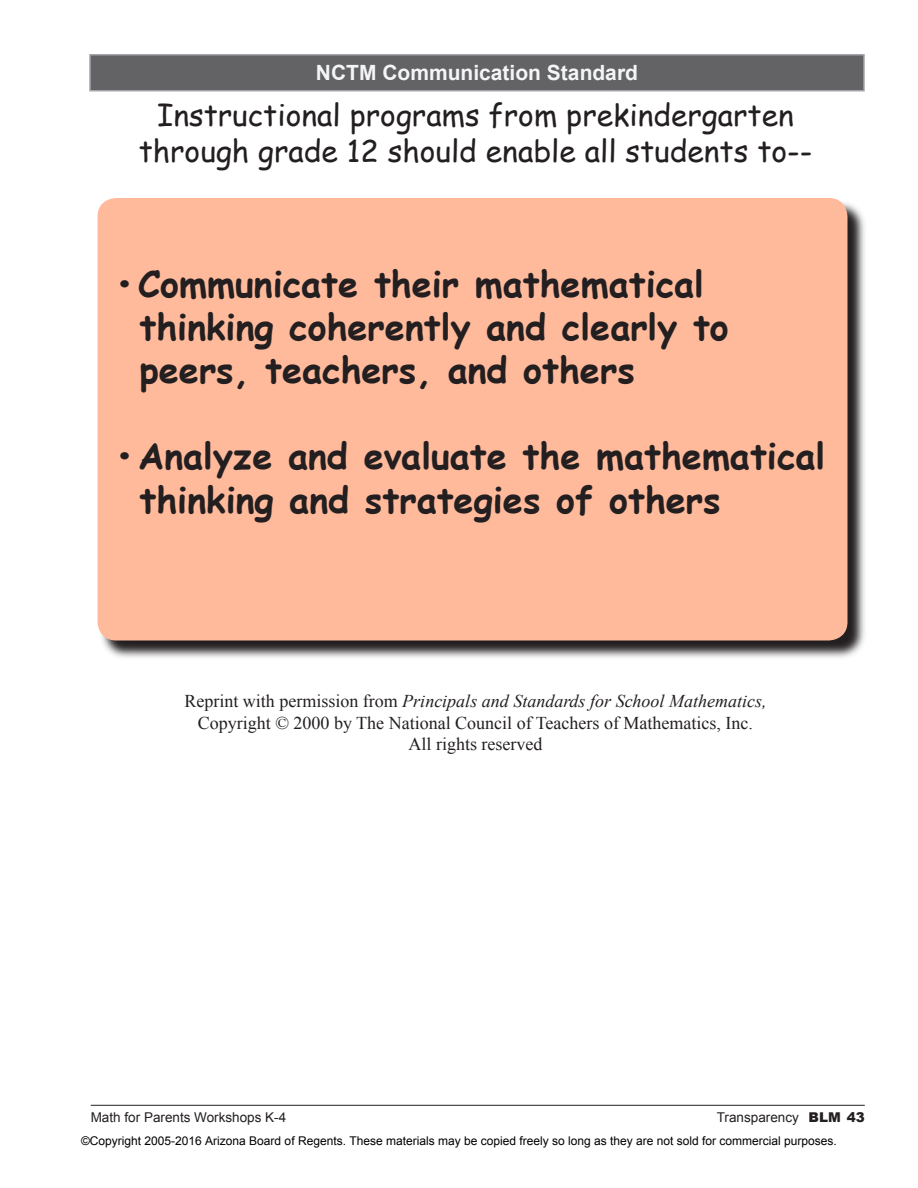
<style>
.page{position:relative;width:918px;height:1188px;background:#fff}
.page>*{position:absolute;margin:0;border:0;box-sizing:border-box;transform-origin:0 0}
.t1{font:700 36px/43.2px "Comic Sans MS";color:#231f20}
.t2{font:30px "Comic Sans MS";color:#231f20}
.t3{font:700 21px "Arial";color:#f4f5f5}
.t4{font:18px "Times New Roman";color:#231f20}
.t5{font:italic 18px "Times New Roman";color:#231f20}
.t6{font:13.5px "Arial";color:#231f20}
.t7{font:12px "Arial";color:#000}
.s1{font-style:normal}
.s2{font-style:inherit}
.s3{font-weight:900}
</style>
<div class="page">
<hr style="left:91px;top:1105px;width:774px;height:1px;background:#231f20">
<div style="left:90px;top:55px;width:774px;height:36px;background:#636366"></div>
<hr style="left:89px;top:54px;width:776px;height:2px;background:#a5a6aa">
<hr style="left:89px;top:56px;width:2px;height:34px;background:#a5a6aa">
<hr style="left:863px;top:56px;width:2px;height:34px;background:#a5a6aa">
<hr style="left:89px;top:90px;width:776px;height:2px;background:#a5a6aa">
<svg style="left:102px;top:203px;width:763px;height:455px;background:#7a7777"></svg>
<div style="left:97px;top:198px;width:751px;height:442px;background:#ffba9c"></div>
<p class="t3" style="left:316px;top:61px;width:324px">NCTM Communication Standard</p>
<p class="t2" style="left:157px;top:93px;width:638px">Instructional programs from prekindergarten</p>
<p class="t2" style="left:139px;top:129px;width:675px">through grade 12 should enable all students to--</p>
<p class="t1" style="left:140px;top:261px;width:591px;text-indent:-26px">•Communicate their mathematical thinking coherently and clearly to peers, teachers, and others</p>
<p class="t1" style="left:140px;top:433px;width:687px;text-indent:-26px">•Analyze and evaluate the mathematical thinking and strategies of others</p>
<p class="t5" style="left:184px;top:691px;width:584px"><span class="s1">Reprint with permission from</span> Principals and Standards for School Mathematics,</p>
<p class="t4" style="left:198px;top:712px;width:557px">Copyright © 2000 by The National Council of Teachers of Mathematics, Inc.</p>
<p class="t4" style="left:409px;top:734px;width:135px">All rights reserved</p>
<p class="t6" style="left:91px;top:1110px;width:197px">Math <span class="s2">for Parents</span> Workshops K-4</p>
<p class="t6" style="left:717px;top:1110px;width:149px">Transparency <span class="s3">BLM 43</span></p>
<p class="t7" style="left:81px;top:1133px;width:757px">©Copyright 2005-2016 Arizona Board of Regents. These materials may be copied freely so long as they are not sold for commercial purposes.</p>
</div>
